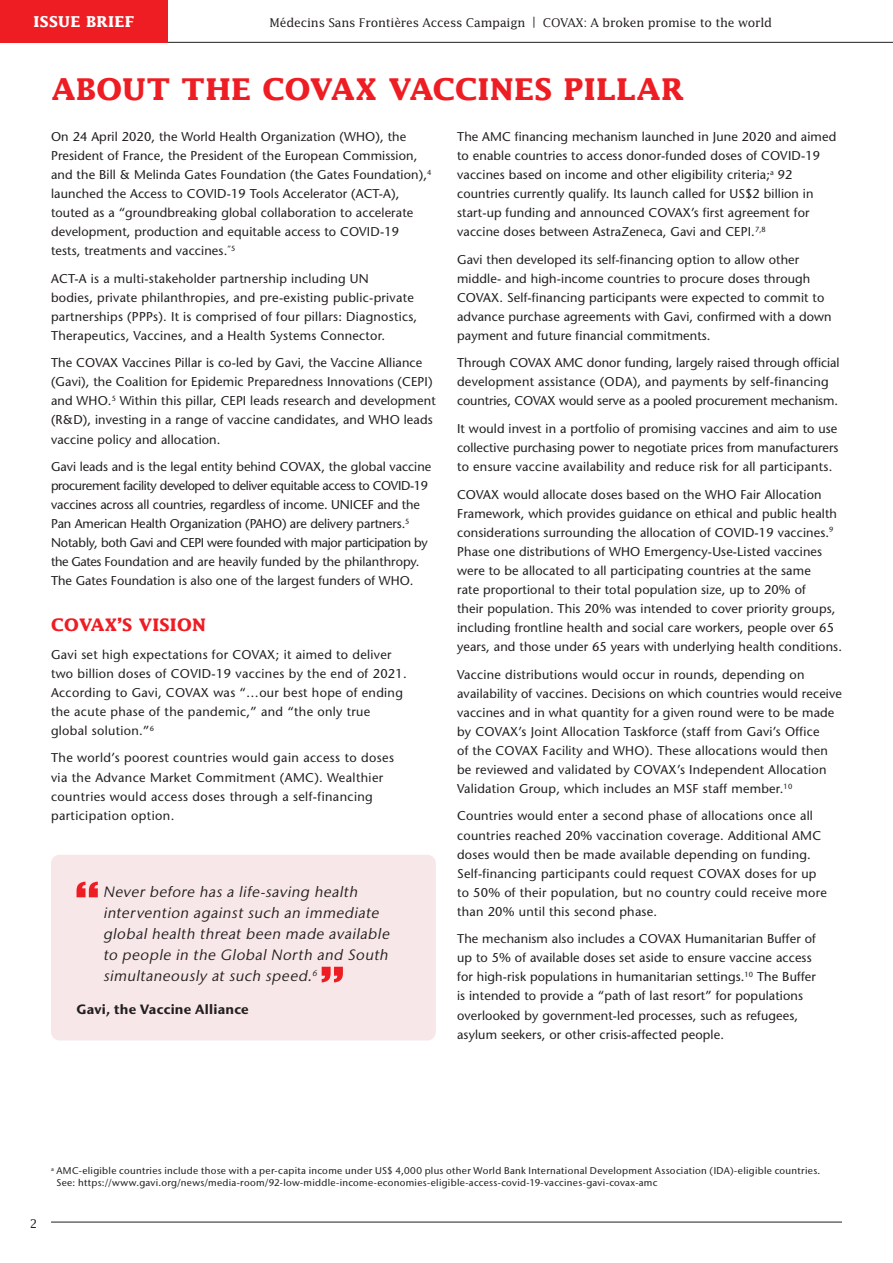
<style>
.page{position:relative;width:893px;height:1263px;background:#fff}
.page>*{position:absolute;margin:0;border:0;box-sizing:border-box;transform-origin:0 0}
.INTRO_Text{font:700 30px "Lucida";letter-spacing:.01em;color:#ee1d23}
.Sub_Headings{font:700 17.25px "Lucida";letter-spacing:.015em;color:#ee1d23}
.Body_Copy{font:italic 15px/21px "Stone Sans IIITC Std";color:#231f20}
.t1{font:700 15px "Lucida";letter-spacing:.02em;color:#fff}
.Body_Copy-2{font:700 13.5px "Stone Sans IIITC Std";letter-spacing:.015em;color:#231f20}
.t2{font:12.75px/19px "Stone Sans";letter-spacing:.01em;color:#231f20}
.t3{font:12.75px/19px "Stone Sans";letter-spacing:-.01em;color:#231f20}
.t4{font:12.75px/19px "Stone Sans";letter-spacing:.03em;color:#231f20}
.t5{font:12px "Lucida";letter-spacing:-.015em;color:#231f20}
.Body_Copy-3{font:500 9.75px/12px "Stone Sans IIITC Std";letter-spacing:.03em;color:#231f20}
</style>
<div class="page">
<div style="left:51px;top:855px;width:385px;height:185px;background:#f8e7e8;border-radius:9px"></div>
<svg style="left:77px;top:882px;width:21px;height:15px"></svg>
<svg style="left:322px;top:967px;width:21px;height:15px"></svg>
<hr style="left:0;top:42px;width:893px;height:1px;background:#231f20">
<hr style="left:51px;top:1222px;width:791px;height:1px;background:#231f20">
<div style="left:0;top:0;width:168px;height:43px;background:#ee1d23"></div>
<p class="t1" style="left:34px;top:13px;width:102px">ISSUE BRIEF</p>
<p class="t5" style="left:270px;top:15px;width:504px">Médecins Sans Frontières Access Campaign | COVAX: A broken promise to the world</p>
<p class="INTRO_Text" style="left:51px;top:71px;width:634px">ABOUT THE COVAX VACCINES PILLAR</p>
<p class="t2" style="left:51px;top:127px;width:382px">On 24 April 2020, the World Health Organization (WHO), the President of France, the President of the European Commission, and the Bill &amp; Melinda Gates Foundation (the Gates Foundation),<sup>4 </sup>launched the Access to COVID-19 Tools Accelerator (ACT-A), touted as a “groundbreaking global collaboration to accelerate development, production and equitable access to COVID-19 tests, treatments and vaccines.<sup>”5</sup></p>
<p class="t2" style="left:51px;top:269px;width:368px">ACT-A is a multi-stakeholder partnership including UN<br>bodies, private philanthropies, and pre-existing public-private partnerships (PPPs). It is comprised of four pillars: Diagnostics, Therapeutics, Vaccines, and a Health Systems Connector.</p>
<p class="t2" style="left:51px;top:353px;width:386px">The COVAX Vaccines Pillar is co-led by Gavi, the Vaccine Alliance (Gavi), the Coalition for Epidemic Preparedness Innovations (CEPI) and WHO.<sup>5</sup> Within this pillar, CEPI leads research and development (R&amp;D), investing in a range of vaccine candidates, and WHO leads vaccine policy and allocation.</p>
<p class="t3" style="left:51px;top:457px;width:382px">Gavi leads and is the legal entity behind COVAX, the global vaccine procurement facility developed to deliver equitable access to COVID-19 vaccines across all countries, regardless of income. UNICEF and the Pan American Health Organization (PAHO) are delivery partners.<sup>5<br></sup>Notably, both Gavi and CEPI were founded with major participation by the Gates Foundation and are heavily funded by the philanthropy.<br>The Gates Foundation is also one of the largest funders of WHO.</p>
<p class="Sub_Headings" style="left:51px;top:614px;width:157px">COVAX’S VISION</p>
<p class="t2" style="left:51px;top:645px;width:357px">Gavi set high expectations for COVAX; it aimed to deliver two billion doses of COVID-19 vaccines by the end of 2021.<br>According to Gavi, COVAX was “…our best hope of ending the acute phase of the pandemic,” and “the only true global solution.”<sup>6</sup></p>
<p class="t4" style="left:51px;top:748px;width:344px">The world’s poorest countries would gain access to doses via the Advance Market Commitment (AMC). Wealthier countries would access doses through a self-financing participation option.</p>
<p class="t2" style="left:457px;top:127px;width:381px">The AMC financing mechanism launched in June 2020 and aimed to enable countries to access donor-funded doses of COVID-19 vaccines based on income and other eligibility criteria;<sup>a</sup> 92 countries currently qualify. Its launch called for US$2 billion in start-up funding and announced COVAX’s first agreement for vaccine doses between AstraZeneca, Gavi and CEPI.<sup>7,8</sup></p>
<p class="t2" style="left:457px;top:250px;width:376px">Gavi then developed its self-financing option to allow other middle- and high-income countries to procure doses through COVAX. Self-financing participants were expected to commit to advance purchase agreements with Gavi, confirmed with a down payment and future financial commitments.</p>
<p class="t2" style="left:457px;top:353px;width:384px">Through COVAX AMC donor funding, largely raised through official development assistance (ODA), and payments by self-financing countries, COVAX would serve as a pooled procurement mechanism.</p>
<p class="t2" style="left:457px;top:419px;width:383px;text-align:justify">It would invest in a portfolio of promising vaccines and aim to use collective purchasing power to negotiate prices from manufacturers to ensure vaccine availability and reduce risk for all participants.</p>
<p class="t2" style="left:457px;top:485px;width:386px">COVAX would allocate doses based on the WHO Fair Allocation Framework, which provides guidance on ethical and public health considerations surrounding the allocation of COVID-19 vaccines.<sup>9<br></sup>Phase one distributions of WHO Emergency-Use-Listed vaccines were to be allocated to all participating countries at the same<br>rate proportional to their total population size, up to 20% of<br>their population. This 20% was intended to cover priority groups, including frontline health and social care workers, people over 65 years, and those under 65 years with underlying health conditions.</p>
<p class="t2" style="left:457px;top:665px;width:386px">Vaccine distributions would occur in rounds, depending on availability of vaccines. Decisions on which countries would receive vaccines and in what quantity for a given round were to be made by COVAX’s Joint Allocation Taskforce (staff from Gavi’s Office<br>of the COVAX Facility and WHO). These allocations would then be reviewed and validated by COVAX’s Independent Allocation Validation Group, which includes an MSF staff member.<sup>10</sup></p>
<p class="t2" style="left:457px;top:806px;width:371px">Countries would enter a second phase of allocations once all countries reached 20% vaccination coverage. Additional AMC doses would then be made available depending on funding.<br>Self-financing participants could request COVAX doses for up to 50% of their population, but no country could receive more than 20% until this second phase.</p>
<p class="t2" style="left:457px;top:929px;width:360px">The mechanism also includes a COVAX Humanitarian Buffer of up to 5% of available doses set aside to ensure vaccine access for high-risk populations in humanitarian settings.<sup>10</sup> The Buffer is intended to provide a “path of last resort” for populations overlooked by government-led processes, such as refugees, asylum seekers, or other crisis-affected people.</p>
<p class="Body_Copy" style="left:103px;top:881px;width:291px">Never before has a life-saving health intervention against such an immediate global health threat been made available to people in the Global North and South simultaneously at such speed.<sup>6</sup></p>
<p class="Body_Copy-2" style="left:77px;top:1000px;width:174px">Gavi, the Vaccine Alliance</p>
<p class="t5" style="left:30px;top:1216px;width:9px">2</p>
<p class="Body_Copy-3" style="left:57px;top:1165px;width:765px;text-indent:-5px"><sup>a</sup> AMC-eligible countries include those with a per-capita income under US$ 4,000 plus other World Bank International Development Association (IDA)-eligible countries.<br>See: https://www.gavi.org/news/media-room/92-low-middle-income-economies-eligible-access-covid-19-vaccines-gavi-covax-amc</p>
</div>
